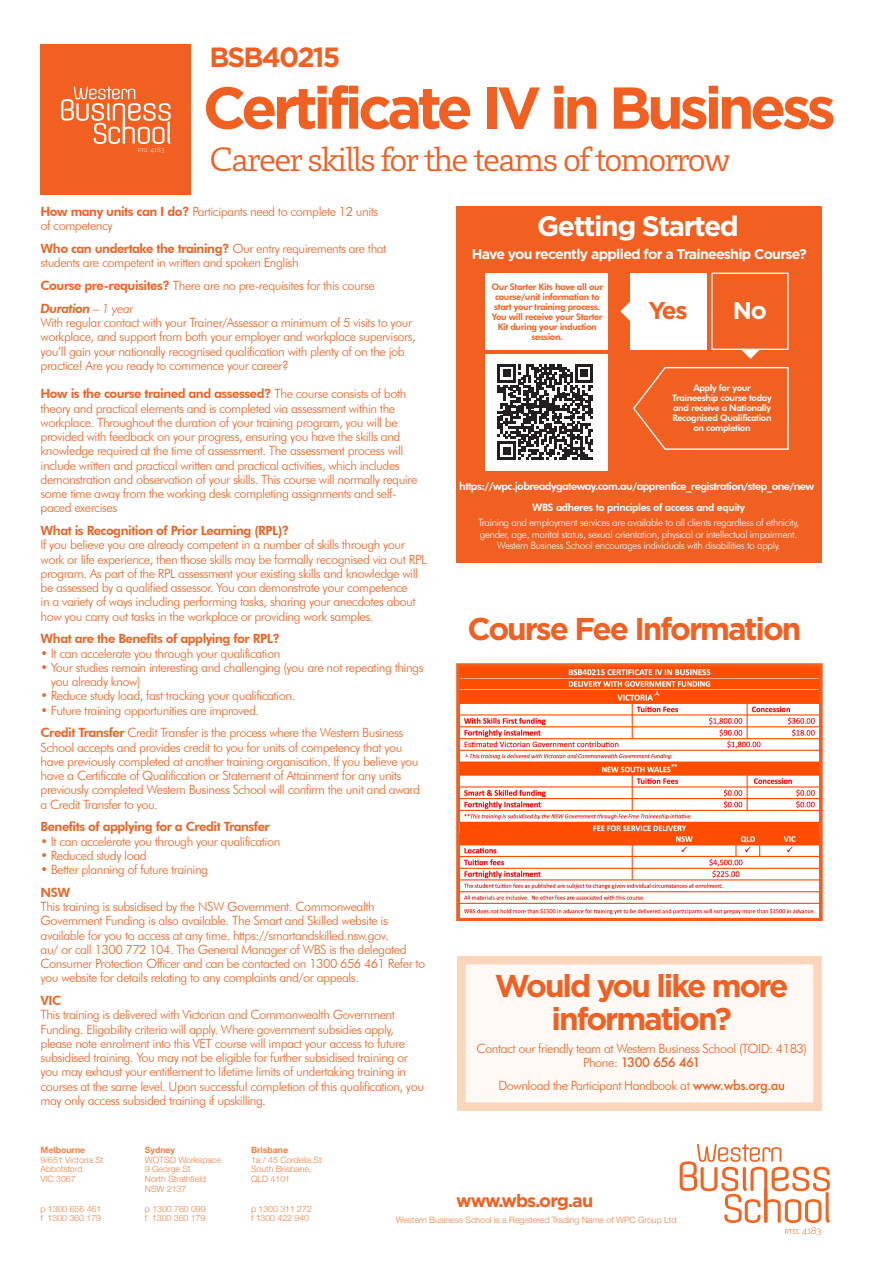
<style>
.page{position:relative;width:893px;height:1263px;background:#fff}
.page>*{position:absolute;margin:0;border:0;box-sizing:border-box;transform-origin:0 0}
.t1{font:700 58.95px "Gotham";letter-spacing:-.075em;color:#f26021}
.t2{font:700 31.5px/33px "Gotham";letter-spacing:-.065em;color:#f26021;text-align:center}
.t3{font:31.5px "Toppan Bunkyu Gothic Pr 6 N";letter-spacing:-.065em;color:#f26021}
.t4{font:700 28.05px "Gotham";letter-spacing:-.05em;color:#fff}
.t5{font:700 27.75px "Gotham";letter-spacing:-.065em;color:#f26021}
.t6{font:700 24.3px "Gotham";color:#f26021}
.t7{font:700 24.3px "Gotham";color:#fff}
.t8{font:700 18px "Gotham";letter-spacing:-.05em;color:#f26021}
.t9{font:700 14.1px "Gotham";letter-spacing:-.05em;color:#fff}
.t10{font:300 12.75px/14.2px "Futura BT";letter-spacing:-.035em;color:#f26021}
.t11{font:800 12.75px "Futura BT";letter-spacing:-.035em;color:#f26021}
.t12{font:800 10.8px "Futura BT";letter-spacing:-.05em;color:#fff}
.t13{font:300 10.2px/11.6px "Futura BT";letter-spacing:-.035em;color:#fff;text-align:center}
.t14{font:800 10.2px "Futura BT";letter-spacing:-.035em;color:#fff}
.t15{font:800 9px/9.9px "Futura BT";letter-spacing:-.035em;color:#f26021;text-align:center}
.t16{font:800 9px/9.9px "Futura BT";letter-spacing:-.035em;color:#fff;text-align:center}
.t17{font:300 8.7px/9.8px "Helvetica Neue";color:#f48045}
.t18{font:700 8.7px "Helvetica Neue";color:#f48045}
.s1{font-weight:800}
.s2{font-weight:800;font-style:italic}
.s3{font-style:italic}
.s4{font-family:"Futura";font-weight:500}
</style>
<div class="page">
<div style="left:456px;top:206px;width:365px;height:357px;background:#f26021"></div>
<div style="left:630px;top:273px;width:76px;height:76px;background:#fff"></div>
<div style="left:485px;top:273px;width:123px;height:76px;background:#fff"></div>
<div style="left:711px;top:273px;width:78px;height:77px;border:1px solid #fff"></div>
<svg style="left:620px;top:302px;width:10px;height:19px"></svg>
<svg style="left:741px;top:349px;width:19px;height:10px"></svg>
<svg style="left:633px;top:367px;width:156px;height:83px"></svg>
<div style="left:485px;top:354px;width:123px;height:117px;background:#fff"></div>
<svg style="left:498px;top:364px;width:95px;height:96px"></svg>
<div style="left:41px;top:45px;width:150px;height:150px;background:#f26021"></div>
<svg style="left:61px;top:86px;width:110px;height:67px"></svg>
<div style="left:457px;top:956px;width:365px;height:155px;background:#fef9f5;border:9px solid #fdd5bb"></div>
<svg style="left:680px;top:1144px;width:150px;height:91px"></svg>
<img style="left:460px;top:667px;width:359px;height:248px">
<div style="left:456px;top:663px;width:367px;height:258px;border:3px solid #f26021"></div>
<p class="t5" style="left:209px;top:41px;width:132px">BSB40215</p>
<p class="t1" style="left:203px;top:74px;width:635px">Certificate IV in Business</p>
<p class="t3" style="left:209px;top:142px;width:522px">Career skills for the teams of tomorrow</p>
<p class="t10" style="left:41px;top:204px;width:339px"><span class="s1">How many units can I do?</span> Participants need to complete 12 units of competency</p>
<p class="t10" style="left:41px;top:241px;width:347px"><span class="s1">Who can undertake the training?</span> Our entry requirements are that students are competent in written and spoken English</p>
<p class="t10" style="left:41px;top:278px;width:336px"><span class="s1">Course pre-requisites?</span> There are no pre-requisites for this course</p>
<p class="t10" style="left:41px;top:301px;width:377px"><span class="s2">Duration</span> <span class="s3">– 1 year<br></span>With regular contact with your Trainer/Assessor a minimum of 5 visits to your workplace, and support from both your employer and workplace supervisors, you’ll gain your nationally recognised qualification with plenty of on the job practice! Are you ready to commence your career?</p>
<p class="t10" style="left:41px;top:387px;width:378px"><span class="s1">How is the course trained and assessed?</span> The course consists of both theory and practical elements and is completed via assessment within the workplace. Throughout the duration of your training program, you will be provided with feedback on your progress, ensuring you have the skills and knowledge required at the time of assessment. The assessment process will include written and practical written and practical activities, which includes demonstration and observation of your skills. This course will normally require some time away from the working desk completing assignments and self&shy;paced exercises</p>
<p class="t10" style="left:41px;top:523px;width:387px"><span class="s1">What is Recognition of Prior Learning (RPL)?<br></span>If you believe you are already competent in a number of skills through your work or life experience, then those skills may be formally recognised via out RPL program. As part of the RPL assessment your existing skills and knowledge will be assessed by a qualified assessor. You can demonstrate your competence<br>in a variety of ways including performing tasks, sharing your anecdotes about how you carry out tasks in the workplace or providing work samples.</p>
<p class="t11" style="left:41px;top:631px;width:241px">What are the Benefits of applying for RPL?</p>
<p class="t10" style="left:41px;top:646px;width:241px">• It can accelerate you through your qualification</p>
<p class="t10" style="left:51px;top:660px;width:374px;text-indent:-10px">• Your studies remain interesting and challenging (you are not repeating things you already know)</p>
<p class="t10" style="left:41px;top:689px;width:256px">• Reduce study load, fast tracking your qualification.</p>
<p class="t10" style="left:41px;top:703px;width:220px">• Future training opportunities are improved.</p>
<p class="t10" style="left:41px;top:726px;width:381px"><span class="s1">Credit Transfer</span> Credit Transfer is the process where the Western Business School accepts and provides credit to you for units of competency that you have previously completed at another training organisation. If you believe you have a Certificate of Qualification or Statement of Attainment for any units previously completed Western Business School will confirm the unit and award a Credit Transfer to you.</p>
<p class="t11" style="left:41px;top:819px;width:231px">Benefits of applying for a Credit Transfer</p>
<p class="t10" style="left:41px;top:834px;width:241px">• It can accelerate you through your qualification</p>
<p class="t10" style="left:41px;top:848px;width:108px">• Reduced study load</p>
<p class="t10" style="left:41px;top:862px;width:169px">• Better planning of future training</p>
<p class="t10" style="left:41px;top:885px;width:386px"><span class="s1">NSW<br></span>This training is subsidised by the NSW Government. Commonwealth Government Funding is also available. The Smart and Skilled website is available for you to access at any time. https://smartandskilled.nsw.gov.<br>au/ or call 1300 772 104. The General Manager of WBS is the delegated Consumer Protection Officer and can be contacted on 1300 656 461 Refer to you website for details relating to any complaints and/or appeals.</p>
<p class="t10" style="left:41px;top:993px;width:385px"><span class="s1">VIC<br></span>This training is delivered with Victorian and Commonwealth Government Funding. Eligability criteria will apply. Where government subsidies apply, please note enrolment into this VET course will impact your access to future subsidised training. You may not be eligible for further subsidised training or you may exhaust your entitlement to lifetime limits of undertaking training in courses at the same level. Upon successful completion of this qualification, you may only access subsided training if upskilling.</p>
<p class="t18" style="left:145px;top:1143px;width:32px">Sydney</p>
<p class="t17" style="left:145px;top:1154px;width:78px">WOTSO Workspace<br>9 George St<br>North Strathfield<br>NSW 2137</p>
<p class="t17" style="left:145px;top:1203px;width:62px">p 1300 760 099 f 1300 360 179</p>
<p class="t4" style="left:537px;top:210px;width:203px">Getting Started</p>
<p class="t9" style="left:472px;top:245px;width:337px">Have you recently applied for a Traineeship Course?</p>
<p class="t15" style="left:491px;top:282px;width:113px">Our Starter Kits have all our course/unit information to start your training process.<br>You will receive your Starter<br>Kit during your induction session.</p>
<p class="t6" style="left:648px;top:297px;width:41px">Yes</p>
<p class="t7" style="left:733px;top:297px;width:36px">No</p>
<p class="t16" style="left:672px;top:383px;width:101px">Apply for your<br>Traineeship course today and receive a Nationally<br>Recognised Qualification on completion</p>
<p class="t12" style="left:459px;top:479px;width:357px">https://wpc.jobreadygateway.com.au/apprentice_registration/step_one/new</p>
<p class="t14" style="left:532px;top:501px;width:214px">WBS adheres to principles of access and equity</p>
<p class="t13" style="left:478px;top:517px;width:323px">Training and employment services are available to all clients regardless of ethnicity, gender, age, marital status, sexual orientation, physical or intellectual impairment.<br>Western Business School encourages individuals with disabilities to apply.</p>
<p class="t2" style="left:467px;top:611px;width:336px">Course Fee Information</p>
<p class="t2" style="left:495px;top:969px;width:295px">Would you like more information?</p>
<p class="t10" style="left:476px;top:1041px;width:332px;text-align:center">Contact our friendly team at Western Business School (TOID: 4183)<br>Phone: <span class="s4">1300 656 461</span></p>
<p class="t10" style="left:498px;top:1078px;width:288px">Download the Participant Handbook at <span class="s4">www.wbs.org.au</span></p>
<p class="t18" style="left:41px;top:1143px;width:46px">Melbourne</p>
<p class="t17" style="left:41px;top:1154px;width:64px">9/651 Victoria St<br>Abbotsford<br>VIC 3067</p>
<p class="t17" style="left:41px;top:1203px;width:62px">p 1300 656 461 f 1300 360 179</p>
<p class="t18" style="left:251px;top:1143px;width:38px">Brisbane</p>
<p class="t17" style="left:251px;top:1154px;width:72px">1a / 45 Cordelia St<br>South Brisbane,<br>QLD 4101</p>
<p class="t17" style="left:251px;top:1203px;width:62px">p 1300 311 272 f 1300 422 940</p>
<p class="t8" style="left:456px;top:1190px;width:138px">www.wbs.org.au</p>
<p class="t17" style="left:396px;top:1214px;width:282px">Western Business School is a Registered Trading Name of WPC Group Ltd</p>
</div>
